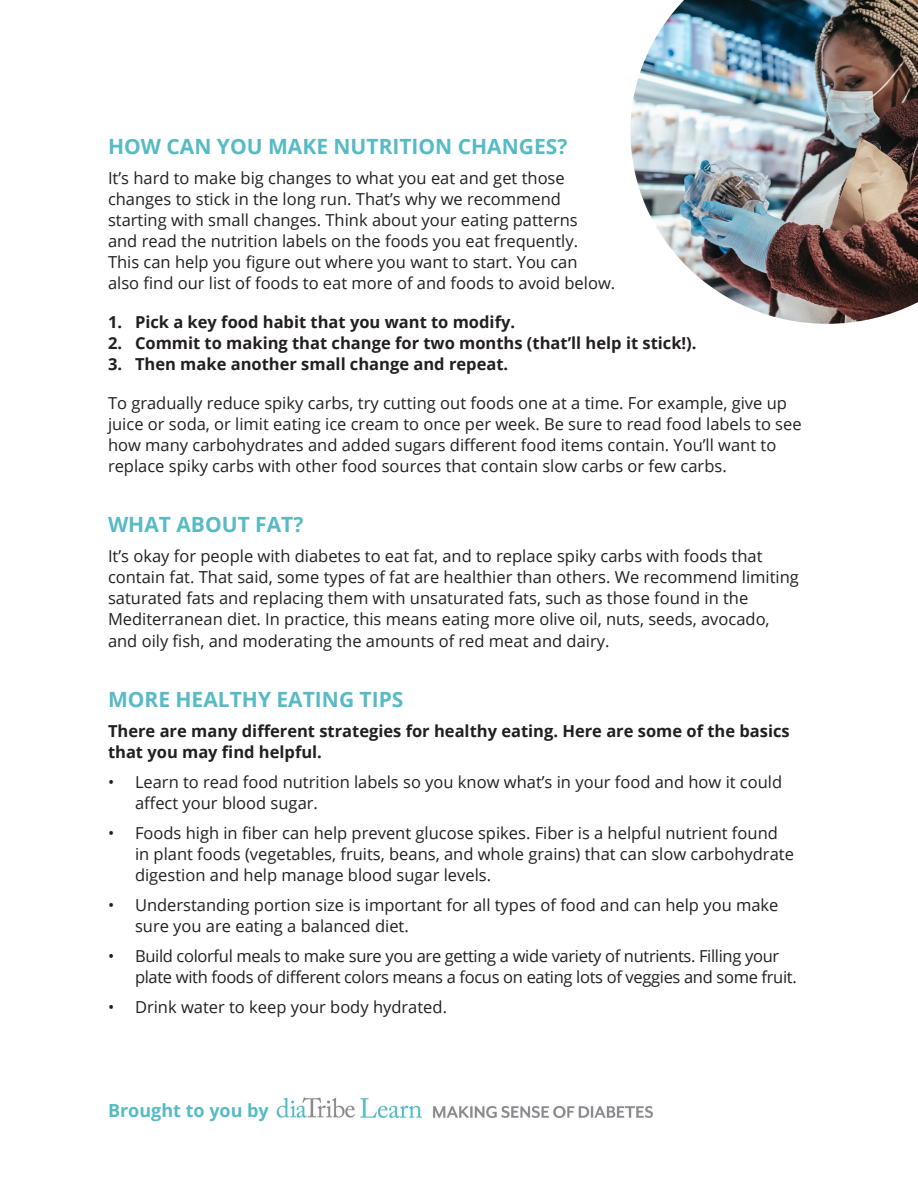
<style>
.page{position:relative;width:918px;height:1188px;background:#fff}
.page>*{position:absolute;margin:0;border:0;box-sizing:border-box;transform-origin:0 0}
.t1{font:700 21px "Open Sans";color:#57bac4}
.t2{font:700 18px "Open Sans";color:#57bac4}
.t3{font:16.5px/21px "Open Sans";color:#231f20}
.t4{font:700 16.5px/21px "Open Sans";color:#231f20}
.t5{font:16.5px/21px "Open Sans";letter-spacing:-.02em;color:#231f20}
</style>
<div class="page">
<img style="left:276px;top:1097px;width:377px;height:22px">
<img style="left:630px;top:0;width:288px;height:324px">
<p class="t1" style="left:108px;top:131px;width:461px">HOW CAN YOU MAKE NUTRITION CHANGES?</p>
<p class="t3" style="left:108px;top:167px;width:458px">It’s hard to make big changes to what you eat and get those</p>
<p class="t3" style="left:108px;top:188px;width:455px">changes to stick in the long run. That’s why we recommend</p>
<p class="t3" style="left:108px;top:209px;width:471px">starting with small changes. Think about your eating patterns</p>
<p class="t3" style="left:108px;top:230px;width:472px">and read the nutrition labels on the foods you eat frequently.</p>
<p class="t3" style="left:108px;top:251px;width:471px">This can help you figure out where you want to start. You can</p>
<p class="t3" style="left:108px;top:272px;width:509px">also find our list of foods to eat more of and foods to avoid below.</p>
<p class="t4" style="left:108px;top:311px;width:409px">1. Pick a key food habit that you want to modify.</p>
<p class="t4" style="left:108px;top:332px;width:590px">2. Commit to making that change for two months (that’ll help it stick!).</p>
<p class="t4" style="left:108px;top:353px;width:402px">3. Then make another small change and repeat.</p>
<p class="t3" style="left:108px;top:392px;width:695px">To gradually reduce spiky carbs, try cutting out foods one at a time. For example, give up juice or soda, or limit eating ice cream to once per week. Be sure to read food labels to see how many carbohydrates and added sugars different food items contain. You’ll want to replace spiky carbs with other food sources that contain slow carbs or few carbs.</p>
<p class="t1" style="left:108px;top:509px;width:197px">WHAT ABOUT FAT?</p>
<p class="t3" style="left:108px;top:545px;width:692px">It’s okay for people with diabetes to eat fat, and to replace spiky carbs with foods that contain fat. That said, some types of fat are healthier than others. We recommend limiting saturated fats and replacing them with unsaturated fats, such as those found in the</p>
<p class="t3" style="left:108px;top:608px;width:663px">Mediterranean diet. In practice, this means eating more olive oil, nuts, seeds, avocado,</p>
<p class="t3" style="left:108px;top:630px;width:503px">and oily fish, and moderating the amounts of red meat and dairy.</p>
<p class="t1" style="left:108px;top:685px;width:297px">MORE HEALTHY EATING TIPS</p>
<p class="t4" style="left:108px;top:720px;width:683px">There are many different strategies for healthy eating. Here are some of the basics that you may find helpful.</p>
<p class="t3" style="left:135px;top:771px;width:649px;text-indent:-27px">• Learn to read food nutrition labels so you know what’s in your food and how it could affect your blood sugar.</p>
<p class="t3" style="left:135px;top:822px;width:660px;text-indent:-27px">• Foods high in fiber can help prevent glucose spikes. Fiber is a helpful nutrient found in plant foods (vegetables, fruits, beans, and whole grains) that can slow carbohydrate digestion and help manage blood sugar levels.</p>
<p class="t3" style="left:135px;top:894px;width:645px;text-indent:-27px">• Understanding portion size is important for all types of food and can help you make sure you are eating a balanced diet.</p>
<p class="t5" style="left:135px;top:945px;width:663px;text-indent:-27px">• Build colorful meals to make sure you are getting a wide variety of nutrients. Filling your plate with foods of different colors means a focus on eating lots of veggies and some fruit.</p>
<p class="t3" style="left:108px;top:996px;width:341px">• Drink water to keep your body hydrated.</p>
<p class="t2" style="left:108px;top:1098px;width:162px">Brought to you by</p>
</div>
